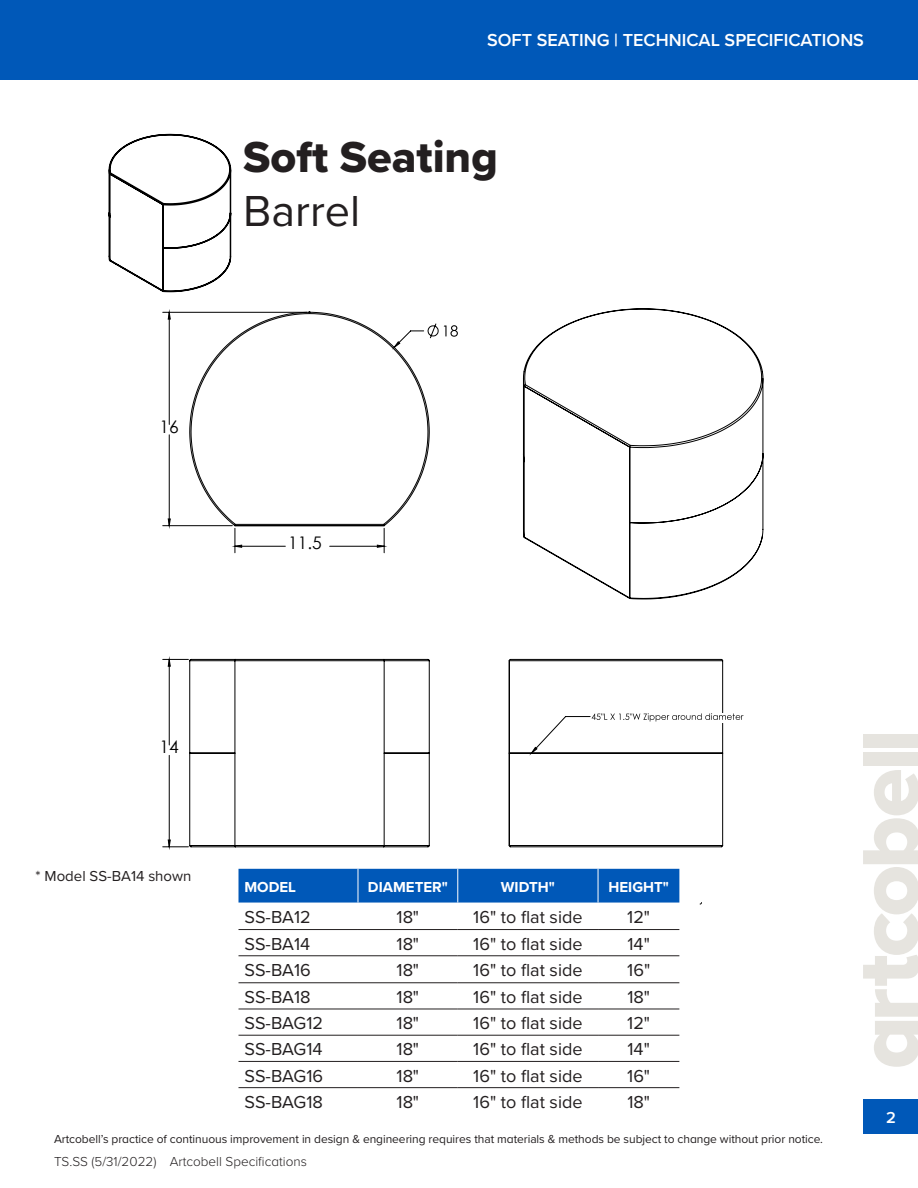
<style>
.page{position:relative;width:918px;height:1188px;background:#fff}
.page>*{position:absolute;margin:0;border:0;box-sizing:border-box;transform-origin:0 0}
.t1{font:45px "Proxima Nova Extrabld";color:#231f20}
.t2{font:45px "Proxima Nova";color:#231f20}
.t3{font:18px "Proxima Nova";color:#231f20}
.t4{font:600 18px "Proxima Nova";color:#fff}
.t5{font:17.4px "Century Gothic";color:#000}
.bullet_text{font:600 16.5px "Proxima Nova";color:#fff}
.t6{font:700 15px "Proxima Nova";color:#fff}
.t7{font:15px "Proxima Nova";color:#231f20}
.t8{font:300 13.5px "Proxima Nova";color:#231f20}
.t9{font:12px "Proxima Nova";letter-spacing:-.005em;color:#231f20}
</style>
<div class="page">
<div style="left:0;top:0;width:918px;height:80px;background:#0058b8"></div>
<div style="left:863px;top:1099px;width:55px;height:35px;background:#0058b8"></div>
<svg style="left:863px;top:770px;width:55px;height:297px"></svg>
<div style="left:863px;top:752px;width:55px;height:14px;background:#e6e4df"></div>
<div style="left:863px;top:734px;width:55px;height:14px;background:#e6e4df"></div>
<div style="left:239px;top:869px;width:440px;height:34px;background:#0058b8"></div>
<hr style="left:358px;top:869px;width:1px;height:34px;background:#fff">
<hr style="left:458px;top:869px;width:1px;height:34px;background:#fff">
<hr style="left:598px;top:869px;width:1px;height:34px;background:#fff">
<hr style="left:239px;top:929px;width:119px;height:1px;background:#231f20">
<hr style="left:358px;top:929px;width:100px;height:1px;background:#231f20">
<hr style="left:458px;top:929px;width:140px;height:1px;background:#231f20">
<hr style="left:598px;top:929px;width:81px;height:1px;background:#231f20">
<hr style="left:239px;top:955px;width:119px;height:1px;background:#231f20">
<hr style="left:358px;top:955px;width:100px;height:1px;background:#231f20">
<hr style="left:458px;top:955px;width:140px;height:1px;background:#231f20">
<hr style="left:598px;top:955px;width:81px;height:1px;background:#231f20">
<hr style="left:239px;top:982px;width:119px;height:1px;background:#231f20">
<hr style="left:358px;top:982px;width:100px;height:1px;background:#231f20">
<hr style="left:458px;top:982px;width:140px;height:1px;background:#231f20">
<hr style="left:598px;top:982px;width:81px;height:1px;background:#231f20">
<hr style="left:239px;top:1009px;width:119px;height:1px;background:#231f20">
<hr style="left:358px;top:1009px;width:100px;height:1px;background:#231f20">
<hr style="left:458px;top:1009px;width:140px;height:1px;background:#231f20">
<hr style="left:598px;top:1009px;width:81px;height:1px;background:#231f20">
<hr style="left:239px;top:1035px;width:119px;height:1px;background:#231f20">
<hr style="left:358px;top:1035px;width:100px;height:1px;background:#231f20">
<hr style="left:458px;top:1035px;width:140px;height:1px;background:#231f20">
<hr style="left:598px;top:1035px;width:81px;height:1px;background:#231f20">
<hr style="left:239px;top:1061px;width:119px;height:1px;background:#231f20">
<hr style="left:358px;top:1061px;width:100px;height:1px;background:#231f20">
<hr style="left:458px;top:1061px;width:140px;height:1px;background:#231f20">
<hr style="left:598px;top:1061px;width:81px;height:1px;background:#231f20">
<hr style="left:239px;top:1087px;width:119px;height:1px;background:#231f20">
<hr style="left:358px;top:1087px;width:100px;height:1px;background:#231f20">
<hr style="left:458px;top:1087px;width:140px;height:1px;background:#231f20">
<hr style="left:598px;top:1087px;width:81px;height:1px;background:#231f20">
<svg style="left:108px;top:133px;width:124px;height:160px"></svg>
<svg style="left:168px;top:312px;width:2px;height:30px"></svg>
<svg style="left:168px;top:342px;width:21px;height:505px"></svg>
<svg style="left:189px;top:308px;width:574px;height:540px"></svg>
<hr style="left:721px;top:713px;width:4px;height:10px;background:#fff">
<svg style="left:591px;top:713px;width:153px;height:9px"></svg>
<p class="t4" style="left:487px;top:26px;width:378px">SOFT SEATING | TECHNICAL SPECIFICATIONS</p>
<p class="t1" style="left:243px;top:124px;width:256px">Soft Seating</p>
<p class="t2" style="left:243px;top:178px;width:119px">Barrel</p>
<p class="t5" style="left:160px;top:414px;width:21px">16</p>
<p class="t5" style="left:288px;top:531px;width:35px">11.5</p>
<p class="t5" style="left:159px;top:735px;width:21px">14</p>
<p class="t7" style="left:36px;top:864px;width:157px">* Model SS-BA14 shown</p>
<p class="t6" style="left:245px;top:875px;width:53px">MODEL</p>
<p class="t6" style="left:368px;top:875px;width:81px">DIAMETER"</p>
<p class="t6" style="left:501px;top:875px;width:56px">WIDTH"</p>
<p class="t6" style="left:609px;top:875px;width:62px">HEIGHT"</p>
<p class="t3" style="left:245px;top:904px;width:68px">SS-BA12</p>
<p class="t3" style="left:397px;top:904px;width:24px">18"</p>
<p class="t3" style="left:473px;top:904px;width:111px">16" to flat side</p>
<p class="t3" style="left:627px;top:904px;width:24px">12"</p>
<p class="t3" style="left:245px;top:930px;width:67px">SS-BA14</p>
<p class="t3" style="left:397px;top:930px;width:24px">18"</p>
<p class="t3" style="left:473px;top:930px;width:111px">16" to flat side</p>
<p class="t3" style="left:628px;top:930px;width:24px">14"</p>
<p class="t3" style="left:245px;top:957px;width:68px">SS-BA16</p>
<p class="t3" style="left:397px;top:957px;width:24px">18"</p>
<p class="t3" style="left:473px;top:957px;width:111px">16" to flat side</p>
<p class="t3" style="left:627px;top:957px;width:24px">16"</p>
<p class="t3" style="left:245px;top:984px;width:68px">SS-BA18</p>
<p class="t3" style="left:397px;top:984px;width:24px">18"</p>
<p class="t3" style="left:473px;top:984px;width:111px">16" to flat side</p>
<p class="t3" style="left:627px;top:984px;width:24px">18"</p>
<p class="t3" style="left:245px;top:1010px;width:80px">SS-BAG12</p>
<p class="t3" style="left:397px;top:1010px;width:24px">18"</p>
<p class="t3" style="left:473px;top:1010px;width:111px">16" to flat side</p>
<p class="t3" style="left:627px;top:1010px;width:24px">12"</p>
<p class="t3" style="left:245px;top:1036px;width:79px">SS-BAG14</p>
<p class="t3" style="left:397px;top:1036px;width:24px">18"</p>
<p class="t3" style="left:473px;top:1036px;width:111px">16" to flat side</p>
<p class="t3" style="left:628px;top:1036px;width:24px">14"</p>
<p class="t3" style="left:245px;top:1062px;width:80px">SS-BAG16</p>
<p class="t3" style="left:397px;top:1062px;width:24px">18"</p>
<p class="t3" style="left:473px;top:1062px;width:111px">16" to flat side</p>
<p class="t3" style="left:627px;top:1062px;width:24px">16"</p>
<p class="t3" style="left:245px;top:1088px;width:80px">SS-BAG18</p>
<p class="t3" style="left:397px;top:1088px;width:24px">18"</p>
<p class="t3" style="left:473px;top:1088px;width:111px">16" to flat side</p>
<p class="t3" style="left:627px;top:1088px;width:24px">18"</p>
<p class="t9" style="left:54px;top:1131px;width:771px">Artcobell’s practice of continuous improvement in design &amp; engineering requires that materials &amp; methods be subject to change without prior notice.</p>
<p class="t8" style="left:54px;top:1151px;width:104px">TS.SS (5/31/2022)</p>
<p class="t8" style="left:170px;top:1151px;width:139px">Artcobell Specifications</p>
<p class="bullet_text" style="left:886px;top:1105px;width:11px">2</p>
</div>
